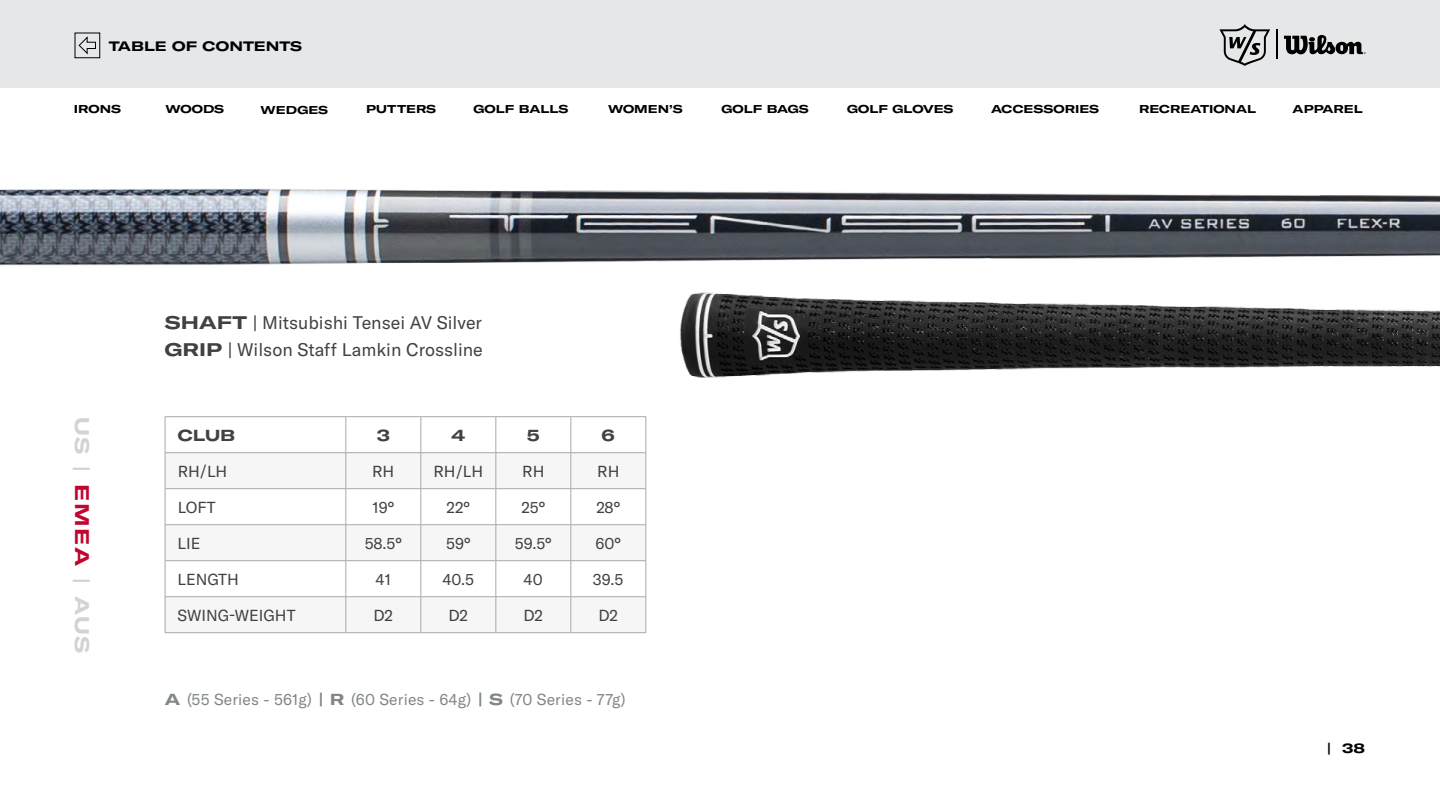
<style>
.page{position:relative;width:1440px;height:810px;background:#fff}
.page>*{position:absolute;margin:0;border:0;box-sizing:border-box;transform-origin:0 0}
.t1{font:700 expanded 19.5px "GT America";letter-spacing:.095em;color:#d1d3d4}
.t2{font:18px/27px "GT America";color:#414042}
.t3{font:15.75px "GT America";color:#414042}
.t4{font:15.75px "GT America";letter-spacing:.01em;color:#818689}
.t5{font:700 expanded 15.75px "GT America";color:#414042}
.t6{font:700 expanded 13.5px "GT America";color:#000}
.t7{font:700 expanded 11.25px "GT America";color:#000}
.s1{color:#c00630}
.s2{font-weight:700;font-stretch:expanded}
</style>
<div class="page">
<div style="left:0;top:0;width:1440px;height:88px;background:#e6e7e8"></div>
<svg style="left:1284px;top:35px;width:82px;height:20px"></svg>
<svg style="left:1219px;top:24px;width:51px;height:42px"></svg>
<hr style="left:1276px;top:29px;width:2px;height:30px;background:#000">
<div style="left:75px;top:33px;width:25px;height:25px;border:1px solid #000"></div>
<svg style="left:78px;top:36px;width:18px;height:19px"></svg>
<img style="left:0;top:189px;width:1440px;height:77px">
<img style="left:608px;top:244px;width:832px;height:173px">
<svg style="left:166px;top:562px;width:480px;height:35px"></svg>
<svg style="left:166px;top:418px;width:480px;height:143px"></svg>
<div style="left:166px;top:598px;width:405px;height:35px;background:#f6f6f6"></div>
<div style="left:571px;top:597px;width:75px;height:36px;background:#f6f6f6"></div>
<hr style="left:165px;top:417px;width:181px;height:1px;background:#a7a9ac">
<hr style="left:165px;top:417px;width:1px;height:36px;background:#a7a9ac">
<hr style="left:346px;top:417px;width:75px;height:1px;background:#a7a9ac">
<hr style="left:421px;top:417px;width:75px;height:1px;background:#a7a9ac">
<hr style="left:421px;top:417px;width:1px;height:36px;background:#a7a9ac">
<hr style="left:496px;top:417px;width:75px;height:1px;background:#a7a9ac">
<hr style="left:496px;top:417px;width:1px;height:36px;background:#a7a9ac">
<hr style="left:571px;top:417px;width:75px;height:1px;background:#a7a9ac">
<hr style="left:571px;top:417px;width:1px;height:36px;background:#a7a9ac">
<hr style="left:646px;top:417px;width:1px;height:36px;background:#a7a9ac">
<hr style="left:165px;top:489px;width:1px;height:36px;background:#a7a9ac">
<hr style="left:421px;top:489px;width:1px;height:36px;background:#a7a9ac">
<hr style="left:496px;top:489px;width:1px;height:36px;background:#a7a9ac">
<hr style="left:571px;top:489px;width:1px;height:36px;background:#a7a9ac">
<hr style="left:646px;top:489px;width:1px;height:36px;background:#a7a9ac">
<hr style="left:165px;top:561px;width:1px;height:36px;background:#a7a9ac">
<hr style="left:421px;top:561px;width:1px;height:36px;background:#a7a9ac">
<hr style="left:496px;top:561px;width:1px;height:36px;background:#a7a9ac">
<hr style="left:571px;top:561px;width:1px;height:36px;background:#a7a9ac">
<hr style="left:646px;top:561px;width:1px;height:36px;background:#a7a9ac">
<hr style="left:346px;top:417px;width:1px;height:36px;background:#a7a9ac">
<hr style="left:346px;top:489px;width:1px;height:36px;background:#a7a9ac">
<hr style="left:346px;top:561px;width:1px;height:36px;background:#a7a9ac">
<hr style="left:165px;top:453px;width:1px;height:36px;background:#a7a9ac">
<hr style="left:165px;top:453px;width:181px;height:1px;background:#a7a9ac">
<hr style="left:421px;top:453px;width:75px;height:1px;background:#a7a9ac">
<hr style="left:346px;top:453px;width:75px;height:1px;background:#a7a9ac">
<hr style="left:496px;top:453px;width:75px;height:1px;background:#a7a9ac">
<hr style="left:571px;top:453px;width:75px;height:1px;background:#a7a9ac">
<hr style="left:421px;top:453px;width:1px;height:36px;background:#a7a9ac">
<hr style="left:346px;top:453px;width:1px;height:36px;background:#a7a9ac">
<hr style="left:496px;top:453px;width:1px;height:36px;background:#a7a9ac">
<hr style="left:571px;top:453px;width:1px;height:36px;background:#a7a9ac">
<hr style="left:646px;top:453px;width:1px;height:36px;background:#a7a9ac">
<hr style="left:165px;top:489px;width:181px;height:1px;background:#a7a9ac">
<hr style="left:421px;top:489px;width:75px;height:1px;background:#a7a9ac">
<hr style="left:346px;top:489px;width:75px;height:1px;background:#a7a9ac">
<hr style="left:496px;top:489px;width:75px;height:1px;background:#a7a9ac">
<hr style="left:571px;top:489px;width:75px;height:1px;background:#a7a9ac">
<hr style="left:165px;top:525px;width:1px;height:36px;background:#a7a9ac">
<hr style="left:165px;top:525px;width:181px;height:1px;background:#a7a9ac">
<hr style="left:421px;top:525px;width:75px;height:1px;background:#a7a9ac">
<hr style="left:346px;top:525px;width:75px;height:1px;background:#a7a9ac">
<hr style="left:496px;top:525px;width:75px;height:1px;background:#a7a9ac">
<hr style="left:571px;top:525px;width:75px;height:1px;background:#a7a9ac">
<hr style="left:421px;top:525px;width:1px;height:36px;background:#a7a9ac">
<hr style="left:346px;top:525px;width:1px;height:36px;background:#a7a9ac">
<hr style="left:496px;top:525px;width:1px;height:36px;background:#a7a9ac">
<hr style="left:571px;top:525px;width:1px;height:36px;background:#a7a9ac">
<hr style="left:646px;top:525px;width:1px;height:36px;background:#a7a9ac">
<hr style="left:165px;top:561px;width:181px;height:1px;background:#a7a9ac">
<hr style="left:421px;top:561px;width:75px;height:1px;background:#a7a9ac">
<hr style="left:346px;top:561px;width:75px;height:1px;background:#a7a9ac">
<hr style="left:496px;top:561px;width:75px;height:1px;background:#a7a9ac">
<hr style="left:571px;top:561px;width:75px;height:1px;background:#a7a9ac">
<hr style="left:165px;top:597px;width:1px;height:36px;background:#a7a9ac">
<hr style="left:165px;top:597px;width:181px;height:1px;background:#a7a9ac">
<hr style="left:421px;top:597px;width:75px;height:1px;background:#a7a9ac">
<hr style="left:346px;top:597px;width:75px;height:1px;background:#a7a9ac">
<hr style="left:496px;top:597px;width:75px;height:1px;background:#a7a9ac">
<hr style="left:571px;top:597px;width:75px;height:1px;background:#a7a9ac">
<hr style="left:421px;top:597px;width:1px;height:36px;background:#a7a9ac">
<hr style="left:346px;top:597px;width:1px;height:36px;background:#a7a9ac">
<hr style="left:496px;top:597px;width:1px;height:36px;background:#a7a9ac">
<hr style="left:571px;top:597px;width:1px;height:36px;background:#a7a9ac">
<hr style="left:646px;top:597px;width:1px;height:36px;background:#a7a9ac">
<hr style="left:165px;top:633px;width:181px;height:1px;background:#a7a9ac">
<hr style="left:421px;top:633px;width:75px;height:1px;background:#a7a9ac">
<hr style="left:346px;top:633px;width:75px;height:1px;background:#a7a9ac">
<hr style="left:496px;top:633px;width:75px;height:1px;background:#a7a9ac">
<hr style="left:571px;top:633px;width:75px;height:1px;background:#a7a9ac">
<p class="t6" style="left:109px;top:37px;width:195px">TABLE OF CONTENTS</p>
<p class="t7" style="left:74px;top:102px;width:49px">IRONS</p>
<p class="t7" style="left:165px;top:102px;width:60px">WOODS</p>
<p class="t7" style="left:261px;top:103px;width:69px">WEDGES</p>
<p class="t7" style="left:366px;top:102px;width:71px">PUTTERS</p>
<p class="t7" style="left:474px;top:102px;width:96px">GOLF BALLS</p>
<p class="t7" style="left:608px;top:102px;width:76px">WOMEN’S</p>
<p class="t7" style="left:721px;top:102px;width:89px">GOLF BAGS</p>
<p class="t7" style="left:847px;top:102px;width:108px">GOLF GLOVES</p>
<p class="t7" style="left:991px;top:102px;width:110px">ACCESSORIES</p>
<p class="t7" style="left:1139px;top:102px;width:119px">RECREATIONAL</p>
<p class="t7" style="left:1293px;top:102px;width:72px">APPAREL</p>
<p class="t1" style="left:94px;top:417px;width:239px;rotate:90deg">US | <span class="s1">EMEA</span> | AUS</p>
<p class="t2" style="left:165px;top:309px;width:319px"><span class="s2">SHAFT</span> | Mitsubishi Tensei AV Silver<br><span class="s2">GRIP</span> | Wilson Staff Lamkin Crossline</p>
<p class="t5" style="left:178px;top:425px;width:59px">CLUB</p>
<p class="t5" style="left:377px;top:425px;width:15px">3</p>
<p class="t5" style="left:452px;top:425px;width:15px">4</p>
<p class="t5" style="left:527px;top:425px;width:14px">5</p>
<p class="t5" style="left:602px;top:425px;width:15px">6</p>
<p class="t3" style="left:178px;top:462px;width:51px">RH/LH</p>
<p class="t3" style="left:372px;top:462px;width:24px">RH</p>
<p class="t3" style="left:433px;top:462px;width:51px">RH/LH</p>
<p class="t3" style="left:522px;top:462px;width:24px">RH</p>
<p class="t3" style="left:597px;top:462px;width:24px">RH</p>
<p class="t3" style="left:178px;top:498px;width:40px">LOFT</p>
<p class="t3" style="left:372px;top:498px;width:23px">19°</p>
<p class="t3" style="left:447px;top:498px;width:25px">22°</p>
<p class="t3" style="left:521px;top:498px;width:25px">25°</p>
<p class="t3" style="left:596px;top:498px;width:25px">28°</p>
<p class="t3" style="left:178px;top:534px;width:24px">LIE</p>
<p class="t3" style="left:365px;top:534px;width:39px">58.5°</p>
<p class="t3" style="left:446px;top:534px;width:26px">59°</p>
<p class="t3" style="left:515px;top:534px;width:38px">59.5°</p>
<p class="t3" style="left:596px;top:534px;width:27px">60°</p>
<p class="t3" style="left:178px;top:570px;width:63px">LENGTH</p>
<p class="t3" style="left:376px;top:570px;width:17px">41</p>
<p class="t3" style="left:442px;top:570px;width:33px">40.5</p>
<p class="t3" style="left:524px;top:570px;width:21px">40</p>
<p class="t3" style="left:593px;top:570px;width:32px">39.5</p>
<p class="t3" style="left:178px;top:606px;width:119px">SWING-WEIGHT</p>
<p class="t3" style="left:373px;top:606px;width:21px">D2</p>
<p class="t3" style="left:448px;top:606px;width:21px">D2</p>
<p class="t3" style="left:523px;top:606px;width:21px">D2</p>
<p class="t3" style="left:598px;top:606px;width:21px">D2</p>
<p class="t4" style="left:165px;top:690px;width:462px"><span class="s2">A</span> (55 Series - 561g) <span class="s2">| R</span> (60 Series - 64g) <span class="s2">| S</span> (70 Series - 77g)</p>
<p class="t6" style="left:1327px;top:739px;width:39px">| 38</p>
</div>
